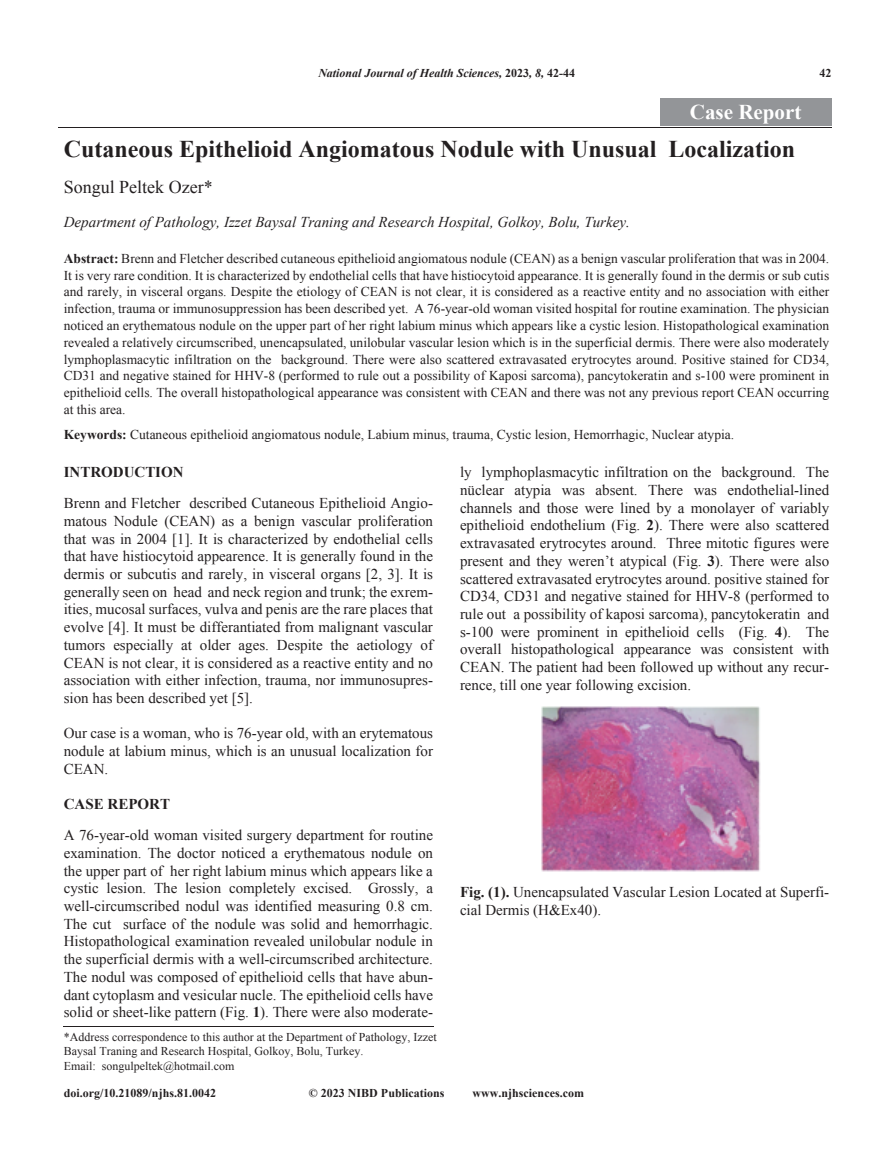
<style>
.page{position:relative;width:893px;height:1170px;background:#fff}
.page>*{position:absolute;margin:0;border:0;box-sizing:border-box;transform-origin:0 0}
.t1{font:700 24px "Times New Roman";color:#231f20}
.t2{font:700 21px "Times New Roman";color:#fff}
.t3{font:18px "Times New Roman";color:#231f20}
.t4{font:15px/17.7px "Times New Roman";color:#231f20;text-align:justify}
.t5{font:italic 15px "Times New Roman";color:#231f20}
.t6{font:700 15px "Times New Roman";color:#231f20}
.t7{font:13.5px/16.8px "Times New Roman";color:#231f20;text-align:justify}
.t8{font:12px/14.4px "Times New Roman";color:#231f20}
.t9{font:700 12px "Times New Roman";color:#231f20}
.t10{font:italic 700 12px "Times New Roman";color:#231f20}
.s1{font-style:normal}
.s2{font-weight:700}
</style>
<div class="page">
<hr style="left:58px;top:127px;width:773px;height:1px;background:#231f20">
<div style="left:660px;top:98px;width:171px;height:28px;background:#939598"></div>
<hr style="left:64px;top:1026px;width:370px;height:1px;background:#231f20">
<img style="left:541px;top:706px;width:220px;height:166px">
<p class="t10" style="left:318px;top:65px;width:258px">National Journal of Health Sciences, <span class="s1">2023</span>, 8, <span class="s1">42-44</span></p>
<p class="t9" style="left:819px;top:65px;width:13px">42</p>
<h2 class="t2" style="left:690px;top:97px;width:113px">Case Report</h2>
<h1 class="t1" style="left:64px;top:132px;width:733px">Cutaneous Epithelioid Angiomatous Nodule with Unusual Localization</h1>
<p class="t3" style="left:64px;top:175px;width:150px">Songul Peltek Ozer*</p>
<p class="t5" style="left:64px;top:211px;width:568px">Department of Pathology, Izzet Baysal Traning and Research Hospital, Golkoy, Bolu, Turkey.</p>
<p class="t7" style="left:64px;top:249px;width:767px"><span class="s2">Abstract:</span> Brenn and Fletcher described cutaneous epithelioid angiomatous nodule (CEAN) as a benign vascular proliferation that was in 2004.<br>It is very rare condition. It is characterized by endothelial cells that have histiocytoid appearance. It is generally found in the dermis or sub cutis and rarely, in visceral organs. Despite the etiology of CEAN is not clear, it is considered as a reactive entity and no association with either infection, trauma or immunosuppression has been described yet. A 76-year-old woman visited hospital for routine examination. The physician noticed an erythematous nodule on the upper part of her right labium minus which appears like a cystic lesion. Histopathological examination revealed a relatively circumscribed, unencapsulated, unilobular vascular lesion which is in the superficial dermis. There were also moderately lymphoplasmacytic infiltration on the background. There were also scattered extravasated erytrocytes around. Positive stained for CD34, CD31 and negative stained for HHV-8 (performed to rule out a possibility of Kaposi sarcoma), pancytokeratin and s-100 were prominent in epithelioid cells. The overall histopathological appearance was consistent with CEAN and there was not any previous report CEAN occurring at this area.</p>
<p class="t7" style="left:64px;top:425px;width:672px"><span class="s2">Keywords:</span> Cutaneous epithelioid angiomatous nodule, Labium minus, trauma, Cystic lesion, Hemorrhagic, Nuclear atypia.</p>
<p class="t6" style="left:64px;top:462px;width:121px">INTRODUCTION</p>
<p class="t4" style="left:64px;top:494px;width:371px">Brenn and Fletcher described Cutaneous Epithelioid Angio&shy;matous Nodule (CEAN) as a benign vascular proliferation that was in 2004 [1]. It is characterized by endothelial cells that have histiocytoid appearence. It is generally found in the dermis or subcutis and rarely, in visceral organs [2, 3]. It is generally seen on head and neck region and trunk; the exrem&shy;ities, mucosal surfaces, vulva and penis are the rare places that evolve [4]. It must be differantiated from malignant vascular tumors especially at older ages. Despite the aetiology of CEAN is not clear, it is considered as a reactive entity and no association with either infection, trauma, nor immunosupres&shy;sion has been described yet [5].</p>
<p class="t4" style="left:64px;top:724px;width:371px">Our case is a woman, who is 76-year old, with an erytematous nodule at labium minus, which is an unusual localization for CEAN.</p>
<p class="t6" style="left:64px;top:793px;width:108px">CASE REPORT</p>
<p class="t4" style="left:64px;top:826px;width:371px">A 76-year-old woman visited surgery department for routine examination. The doctor noticed a erythematous nodule on the upper part of her right labium minus which appears like a cystic lesion. The lesion completely excised. Grossly, a well-circumscribed nodul was identified measuring 0.8 cm.<br>The cut surface of the nodule was solid and hemorrhagic.<br>Histopathological examination revealed unilobular nodule in the superficial dermis with a well-circumscribed architecture.<br>The nodul was composed of epithelioid cells that have abun&shy;dant cytoplasm and vesicular nucle. The epithelioid cells have solid or sheet-like pattern (Fig. <span class="s2">1</span>). There were also moderate-</p>
<p class="t4" style="left:460px;top:463px;width:371px">ly lymphoplasmacytic infiltration on the background. The nüclear atypia was absent. There was endothelial-lined channels and those were lined by a monolayer of variably epithelioid endothelium (Fig. <span class="s2">2</span>). There were also scattered extravasated erytrocytes around. Three mitotic figures were present and they weren’t atypical (Fig. <span class="s2">3</span>). There were also scattered extravasated erytrocytes around. positive stained for CD34, CD31 and negative stained for HHV-8 (performed to rule out a possibility of kaposi sarcoma), pancytokeratin and s-100 were prominent in epithelioid cells (Fig. <span class="s2">4</span>). The overall histopathological appearance was consistent with CEAN. The patient had been followed up without any recur&shy;rence, till one year following excision.</p>
<p class="t4" style="left:460px;top:882px;width:371px"><span class="s2">Fig. (1).</span> Unencapsulated Vascular Lesion Located at Superfi&shy;cial Dermis (H&amp;Ex40).</p>
<p class="t8" style="left:64px;top:1029px;width:374px">*Address correspondence to this author at the Department of Pathology, Izzet<br>Baysal Traning and Research Hospital, Golkoy, Bolu, Turkey.<br>Email: songulpeltek@hotmail.com</p>
<p class="t9" style="left:64px;top:1084px;width:154px">doi.org/10.21089/njhs.81.0042</p>
<p class="t9" style="left:309px;top:1084px;width:137px">© 2023 NIBD Publications</p>
<p class="t9" style="left:473px;top:1084px;width:113px">www.njhsciences.com</p>
</div>
